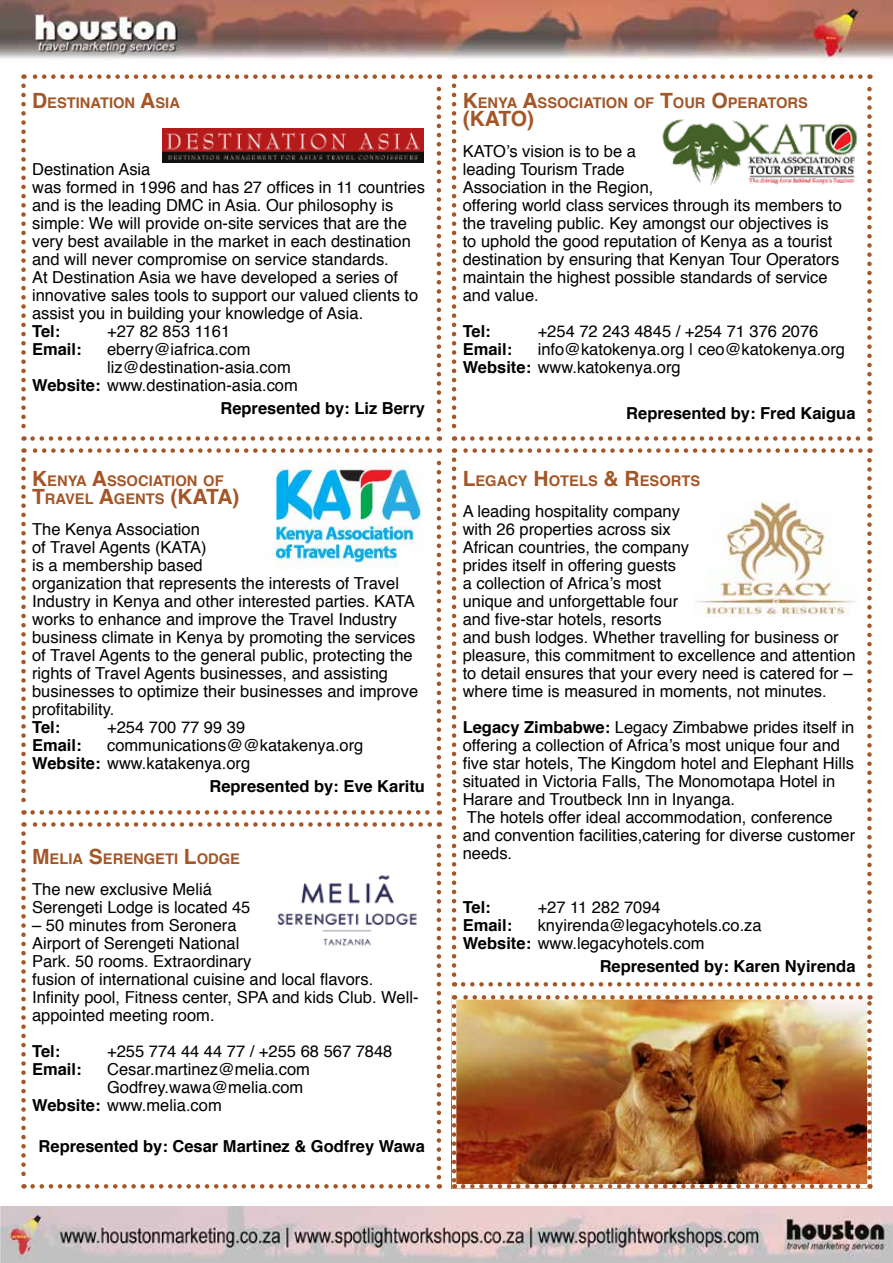
<style>
.page{position:relative;width:893px;height:1263px;background:#fff}
.page>*{position:absolute;margin:0;border:0;box-sizing:border-box;transform-origin:0 0}
.t1{font:700 21px "Helvetica";color:#a45627}
.t2{font:16.5px/18px "Helvetica";color:#000}
.t3{font:700 16.5px "Helvetica";color:#000}
.t4{font:700 14.7px/18px "Helvetica";color:#a45627}
.s1{font-size:21px}
.s2{font-weight:700}
</style>
<div class="page">
<img style="left:0;top:0;width:893px;height:61px">
<img style="left:0;top:1207px;width:893px;height:56px">
<svg style="left:452px;top:460px;width:4px;height:526px"></svg>
<svg style="left:463px;top:982px;width:407px;height:4px"></svg>
<svg style="left:867px;top:448px;width:5px;height:527px"></svg>
<svg style="left:454px;top:448px;width:406px;height:5px"></svg>
<svg style="left:21px;top:86px;width:5px;height:355px"></svg>
<svg style="left:33px;top:436px;width:407px;height:5px"></svg>
<svg style="left:437px;top:74px;width:4px;height:355px"></svg>
<svg style="left:24px;top:74px;width:406px;height:5px"></svg>
<img style="left:163px;top:129px;width:261px;height:33px">
<img style="left:694px;top:501px;width:160px;height:116px">
<svg style="left:21px;top:460px;width:5px;height:355px"></svg>
<svg style="left:33px;top:810px;width:407px;height:5px"></svg>
<svg style="left:437px;top:448px;width:4px;height:355px"></svg>
<svg style="left:24px;top:448px;width:406px;height:5px"></svg>
<img style="left:275px;top:460px;width:147px;height:108px">
<svg style="left:452px;top:86px;width:4px;height:355px"></svg>
<svg style="left:463px;top:436px;width:407px;height:5px"></svg>
<svg style="left:867px;top:74px;width:5px;height:355px"></svg>
<svg style="left:454px;top:74px;width:406px;height:5px"></svg>
<img style="left:662px;top:119px;width:195px;height:66px">
<img style="left:457px;top:1000px;width:410px;height:183px">
<svg style="left:452px;top:1006px;width:4px;height:182px"></svg>
<svg style="left:463px;top:1184px;width:407px;height:4px"></svg>
<svg style="left:867px;top:995px;width:5px;height:182px"></svg>
<svg style="left:454px;top:995px;width:406px;height:4px"></svg>
<svg style="left:21px;top:833px;width:5px;height:355px"></svg>
<svg style="left:33px;top:1184px;width:407px;height:4px"></svg>
<svg style="left:437px;top:822px;width:4px;height:355px"></svg>
<svg style="left:24px;top:822px;width:406px;height:5px"></svg>
<img style="left:277px;top:875px;width:140px;height:71px">
<p class="t4" style="left:32px;top:94px;width:149px"><span class="s1">D</span> ESTINATION <span class="s1">A</span>SIA</p>
<p class="t2" style="left:32px;top:160px;width:394px">Destination Asia<br>was formed in 1996 and has 27 offices in 11 countries and is the leading DMC in Asia. Our philosophy is simple: We will provide on-site services that are the very best available in the market in each destination and will never compromise on service standards.<br>At Destination Asia we have developed a series of innovative sales tools to support our valued clients to assist you in building your knowledge of Asia.</p>
<p class="t3" style="left:32px;top:318px;width:30px">Tel:</p>
<p class="t2" style="left:107px;top:322px;width:125px">+27 82 853 1161</p>
<p class="t3" style="left:32px;top:336px;width:51px">Email:</p>
<p class="t2" style="left:107px;top:340px;width:145px">eberry@iafrica.com</p>
<p class="t2" style="left:107px;top:358px;width:185px">liz@destination-asia.com</p>
<p class="t2" style="left:32px;top:376px;width:267px"><span class="s2">Website:</span> www.destination-asia.com</p>
<p class="t3" style="left:220px;top:395px;width:206px">Represented by: Liz Berry</p>
<p class="t4" style="left:32px;top:472px;width:209px"><span class="s1">K</span>ENYA <span class="s1">A</span>SSOCIATION OF<br><span class="s1">T</span>RAVEL <span class="s1">A</span>GENTS <span class="s1">(KATA)</span></p>
<p class="t2" style="left:32px;top:520px;width:388px">The Kenya Association<br>of Travel Agents (KATA)<br>is a membership based<br>organization that represents the interests of Travel Industry in Kenya and other interested parties. KATA works to enhance and improve the Travel Industry business climate in Kenya by promoting the services of Travel Agents to the general public, protecting the rights of Travel Agents businesses, and assisting businesses to optimize their businesses and improve profitability.</p>
<p class="t3" style="left:32px;top:714px;width:30px">Tel:</p>
<p class="t2" style="left:107px;top:718px;width:140px">+254 700 77 99 39</p>
<p class="t3" style="left:32px;top:732px;width:51px">Email:</p>
<p class="t2" style="left:32px;top:736px;width:333px;text-indent:75px">communications@@katakenya.org<br><span class="s2">Website:</span> www.katakenya.org</p>
<p class="t3" style="left:209px;top:773px;width:217px">Represented by: Eve Karitu</p>
<p class="t4" style="left:32px;top:850px;width:209px"><span class="s1">M</span> ELIA <span class="s1">S</span>ERENGETI <span class="s1">L</span>ODGE</p>
<p class="t2" style="left:32px;top:880px;width:220px">The new exclusive Meliá<br>Serengeti Lodge is located 45</p>
<p class="t2" style="left:32px;top:916px;width:388px">– 50 minutes from Seronera<br>Airport of Serengeti National<br>Park. 50 rooms. Extraordinary<br>fusion of international cuisine and local flavors.<br>Infinity pool, Fitness center, SPA and kids Club. Well&shy;appointed meeting room.</p>
<p class="t3" style="left:32px;top:1038px;width:30px">Tel:</p>
<p class="t2" style="left:107px;top:1042px;width:287px">+255 774 44 44 77 / +255 68 567 7848</p>
<p class="t3" style="left:32px;top:1056px;width:51px">Email:</p>
<p class="t2" style="left:107px;top:1060px;width:204px">Cesar.martinez@melia.com</p>
<p class="t2" style="left:107px;top:1078px;width:198px">Godfrey.wawa@melia.com</p>
<p class="t2" style="left:32px;top:1096px;width:191px"><span class="s2">Website:</span> www.melia.com</p>
<p class="t3" style="left:39px;top:1133px;width:388px">Represented by: Cesar Martinez &amp; Godfrey Wawa</p>
<p class="t4" style="left:463px;top:94px;width:347px"><span class="s1">K</span>ENYA <span class="s1">A</span>SSOCIATION OF <span class="s1">T</span>OUR <span class="s1">O</span>PERATORS</p>
<p class="t1" style="left:463px;top:102px;width:73px">(KATO)</p>
<p class="t2" style="left:463px;top:142px;width:381px">KATO’s vision is to be a<br>leading Tourism Trade<br>Association in the Region,<br>offering world class services through its members to the traveling public. Key amongst our objectives is to uphold the good reputation of Kenya as a tourist destination by ensuring that Kenyan Tour Operators maintain the highest possible standards of service and value.</p>
<p class="t3" style="left:463px;top:318px;width:30px">Tel:</p>
<p class="t2" style="left:538px;top:322px;width:282px">+254 72 243 4845 / +254 71 376 2076</p>
<p class="t3" style="left:463px;top:336px;width:51px">Email:</p>
<p class="t2" style="left:463px;top:340px;width:384px;text-indent:75px">info@katokenya.org | ceo@katokenya.org<br><span class="s2">Website:</span> www.katokenya.org</p>
<p class="t3" style="left:626px;top:400px;width:231px">Represented by: Fred Kaigua</p>
<p class="t4" style="left:463px;top:472px;width:239px"><span class="s1">L</span>EGACY <span class="s1">H</span>OTELS <span class="s1">&amp; R</span> ESORTS</p>
<p class="t2" style="left:463px;top:502px;width:394px">A leading hospitality company<br>with 26 properties across six<br>African countries, the company<br>prides itself in offering guests<br>a collection of Africa’s most<br>unique and unforgettable four<br>and five-star hotels, resorts<br>and bush lodges. Whether travelling for business or pleasure, this commitment to excellence and attention to detail ensures that your every need is catered for – where time is measured in moments, not minutes.</p>
<p class="t2" style="left:463px;top:718px;width:394px"><span class="s2">Legacy Zimbabwe:</span> Legacy Zimbabwe prides itself in offering a collection of Africa’s most unique four and five star hotels, The Kingdom hotel and Elephant Hills situated in Victoria Falls, The Monomotapa Hotel in Harare and Troutbeck Inn in Inyanga.<br>The hotels offer ideal accommodation, conference and convention facilities,catering for diverse customer needs.</p>
<p class="t3" style="left:463px;top:894px;width:30px">Tel:</p>
<p class="t2" style="left:538px;top:899px;width:125px">+27 11 282 7094</p>
<p class="t3" style="left:463px;top:912px;width:51px">Email:</p>
<p class="t2" style="left:463px;top:917px;width:300px;text-indent:75px">knyirenda@legacyhotels.co.za<br><span class="s2">Website:</span> www.legacyhotels.com</p>
<p class="t3" style="left:600px;top:953px;width:257px">Represented by: Karen Nyirenda</p>
</div>
